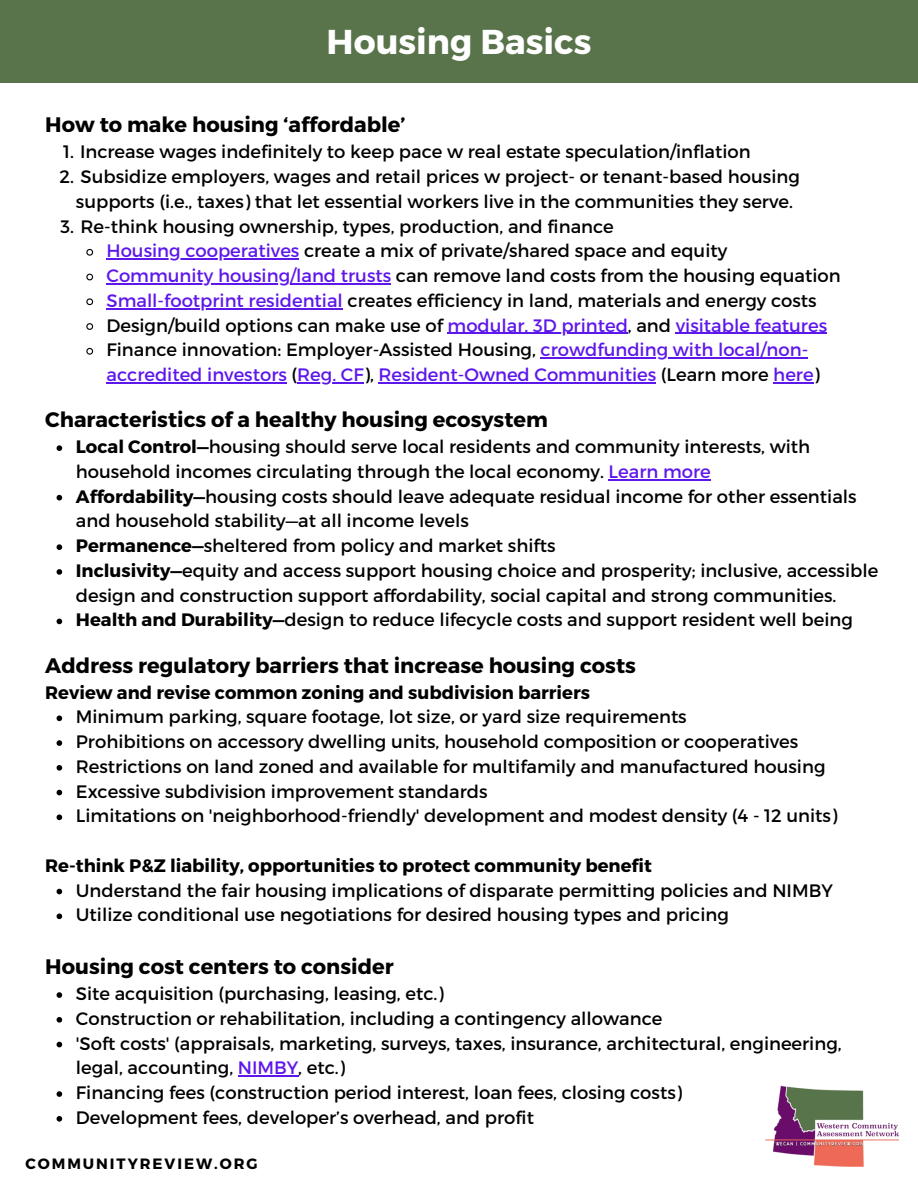
<style>
.page{position:relative;width:918px;height:1188px;background:#fff}
.page>*{position:absolute;margin:0;border:0;box-sizing:border-box;transform-origin:0 0}
.t1{font:700 34.5px "Montserrat";color:#fff}
.t2{font:700 21px "Montserrat";color:#000}
.t3{font:18px/24.8px "Montserrat";color:#000}
.t4{font:18px/24.8px "Montserrat";color:#5e17eb}
.t5{font:700 18px "Montserrat";color:#000}
.t6{font:700 15px "Montserrat";letter-spacing:.13em;color:#000}
.s1{color:#5e17eb}
.s2{color:#000}
.s3{font-weight:700}
</style>
<div class="page">
<img style="left:765px;top:1085px;width:134px;height:82px">
<div style="left:0;top:0;width:918px;height:82px;background:#59744b"></div>
<svg style="left:86px;top:248px;width:8px;height:8px"></svg>
<hr style="left:106px;top:258px;width:193px;height:2px;background:#5e17eb">
<svg style="left:86px;top:273px;width:8px;height:8px"></svg>
<hr style="left:106px;top:283px;width:285px;height:1px;background:#5e17eb">
<svg style="left:86px;top:298px;width:8px;height:8px"></svg>
<hr style="left:106px;top:308px;width:237px;height:1px;background:#5e17eb">
<svg style="left:86px;top:323px;width:8px;height:7px"></svg>
<hr style="left:448px;top:333px;width:180px;height:1px;background:#5e17eb">
<hr style="left:676px;top:333px;width:151px;height:1px;background:#5e17eb">
<svg style="left:86px;top:347px;width:8px;height:8px"></svg>
<hr style="left:541px;top:357px;width:267px;height:2px;background:#5e17eb">
<hr style="left:106px;top:382px;width:181px;height:1px;background:#5e17eb">
<hr style="left:297px;top:382px;width:67px;height:1px;background:#5e17eb">
<hr style="left:379px;top:382px;width:277px;height:1px;background:#5e17eb">
<hr style="left:773px;top:382px;width:41px;height:1px;background:#5e17eb">
<svg style="left:57px;top:445px;width:5px;height:6px"></svg>
<hr style="left:609px;top:479px;width:102px;height:1px;background:#5e17eb">
<svg style="left:57px;top:495px;width:5px;height:5px"></svg>
<svg style="left:57px;top:544px;width:5px;height:6px"></svg>
<svg style="left:57px;top:569px;width:5px;height:6px"></svg>
<svg style="left:57px;top:619px;width:5px;height:5px"></svg>
<svg style="left:57px;top:716px;width:5px;height:5px"></svg>
<svg style="left:57px;top:740px;width:5px;height:6px"></svg>
<svg style="left:57px;top:765px;width:5px;height:6px"></svg>
<svg style="left:57px;top:790px;width:5px;height:5px"></svg>
<svg style="left:57px;top:814px;width:5px;height:6px"></svg>
<svg style="left:57px;top:889px;width:5px;height:5px"></svg>
<svg style="left:57px;top:914px;width:5px;height:5px"></svg>
<svg style="left:57px;top:992px;width:5px;height:6px"></svg>
<svg style="left:57px;top:1017px;width:5px;height:6px"></svg>
<svg style="left:57px;top:1042px;width:5px;height:5px"></svg>
<hr style="left:238px;top:1076px;width:60px;height:1px;background:#5e17eb">
<svg style="left:57px;top:1091px;width:5px;height:6px"></svg>
<svg style="left:57px;top:1116px;width:5px;height:6px"></svg>
<p class="t1" style="left:327px;top:20px;width:266px">Housing Basics</p>
<p class="t2" style="left:45px;top:111px;width:362px">How to make housing ‘affordable’</p>
<p class="t3" style="left:63px;top:139px;width:689px">1. Increase wages indefinitely to keep pace w real estate speculation/inflation</p>
<p class="t3" style="left:60px;top:163px;width:742px;text-align:center">2. Subsidize employers, wages and retail prices w project- or tenant-based housing supports (i.e., taxes) that let essential workers live in the communities they serve.</p>
<p class="t3" style="left:60px;top:213px;width:555px">3. Re-think housing ownership, types, production, and finance</p>
<p class="t3" style="left:106px;top:238px;width:622px"><span class="s1">Housing cooperatives</span> create a mix of private/shared space and equity</p>
<p class="t3" style="left:106px;top:262px;width:736px"><span class="s1">Community housing/land trusts</span> can remove land costs from the housing equation</p>
<p class="t3" style="left:106px;top:287px;width:712px"><span class="s1">Small-footprint residential</span> creates efficiency in land, materials and energy costs</p>
<p class="t3" style="left:106px;top:312px;width:722px">Design/build options can make use of <span class="s1">modular, 3D printed</span>, and <span class="s1">visitable features</span></p>
<p class="t4" style="left:106px;top:337px;width:715px"><span class="s2">Finance innovation: Employer-Assisted Housing,</span> crowdfunding with local/non&shy;accredited investors <span class="s2">(</span>Reg. CF<span class="s2">),</span> Resident-Owned Communities <span class="s2">(Learn more</span> here<span class="s2">)</span></p>
<p class="t2" style="left:45px;top:406px;width:504px">Characteristics of a healthy housing ecosystem</p>
<p class="t3" style="left:76px;top:434px;width:736px"><span class="s3">Local Control—</span>housing should serve local residents and community interests, with household incomes circulating through the local economy. <span class="s1">Learn more</span></p>
<p class="t3" style="left:76px;top:483px;width:782px"><span class="s3">Affordability—</span>housing costs should leave adequate residual income for other essentials and household stability—at all income levels</p>
<p class="t3" style="left:76px;top:533px;width:481px"><span class="s3">Permanence—</span>sheltered from policy and market shifts</p>
<p class="t3" style="left:76px;top:557px;width:804px"><span class="s3">Inclusivity—</span>equity and access support housing choice and prosperity; inclusive, accessible design and construction support affordability, social capital and strong communities.</p>
<p class="t3" style="left:76px;top:607px;width:779px"><span class="s3">Health and Durability—</span>design to reduce lifecycle costs and support resident well being</p>
<p class="t2" style="left:45px;top:652px;width:592px">Address regulatory barriers that increase housing costs</p>
<p class="t5" style="left:45px;top:681px;width:546px">Review and revise common zoning and subdivision barriers</p>
<p class="t3" style="left:76px;top:704px;width:612px">Minimum parking, square footage, lot size, or yard size requirements</p>
<p class="t3" style="left:76px;top:728px;width:724px">Prohibitions on accessory dwelling units, household composition or cooperatives</p>
<p class="t3" style="left:76px;top:753px;width:751px">Restrictions on land zoned and available for multifamily and manufactured housing</p>
<p class="t3" style="left:76px;top:778px;width:413px">Excessive subdivision improvement standards</p>
<p class="t3" style="left:76px;top:803px;width:763px">Limitations on 'neighborhood-friendly' development and modest density (4 - 12 units)</p>
<p class="t5" style="left:45px;top:854px;width:608px">Re-think P&amp;Z liability, opportunities to protect community benefit</p>
<p class="t3" style="left:76px;top:877px;width:759px">Understand the fair housing implications of disparate permitting policies and NIMBY</p>
<p class="t3" style="left:76px;top:902px;width:655px">Utilize conditional use negotiations for desired housing types and pricing</p>
<p class="t2" style="left:45px;top:953px;width:350px">Housing cost centers to consider</p>
<p class="t3" style="left:76px;top:980px;width:369px">Site acquisition (purchasing, leasing, etc.)</p>
<p class="t3" style="left:76px;top:1005px;width:588px">Construction or rehabilitation, including a contingency allowance</p>
<p class="t3" style="left:76px;top:1030px;width:767px">'Soft costs' (appraisals, marketing, surveys, taxes, insurance, architectural, engineering, legal, accounting, <span class="s1">NIMBY</span>, etc.)</p>
<p class="t3" style="left:76px;top:1079px;width:608px">Financing fees (construction period interest, loan fees, closing costs)</p>
<p class="t3" style="left:76px;top:1104px;width:460px">Development fees, developer’s overhead, and profit</p>
<p class="t6" style="left:26px;top:1154px;width:234px">COMMUNITYREVIEW.ORG</p>
</div>
